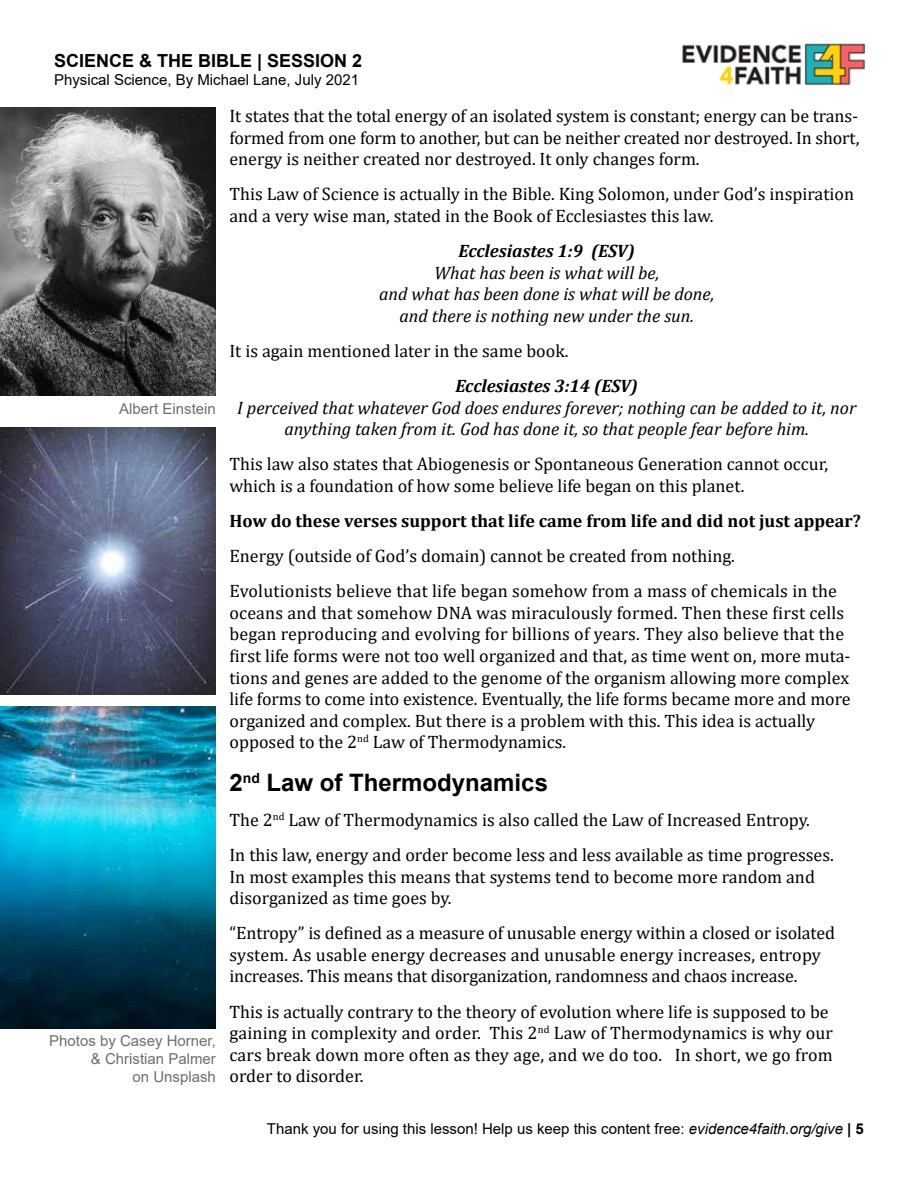
<style>
.page{position:relative;width:918px;height:1188px;background:#fff}
.page>*{position:absolute;margin:0;border:0;box-sizing:border-box;transform-origin:0 0}
.t1{font:700 24px "Arial";color:#000}
.t2{font:18px/21.6px "Cambria";color:#000}
.t3{font:italic 18px/21.6px "Cambria";color:#000;text-align:center}
.t4{font:700 18px "Cambria";color:#000}
.t5{font:italic 700 18px "Cambria";letter-spacing:-.005em;color:#000}
.t6{font:700 18px "Arial";color:#000}
.t7{font:15px "Arial";color:#000}
.t8{font:15px/18px "Arial";color:#6d6e71;text-align:right}
.s1{font-style:italic}
.s2{font-weight:700}
</style>
<div class="page">
<img style="left:682px;top:43px;width:184px;height:42px">
<img style="left:0;top:108px;width:216px;height:288px">
<img style="left:0;top:427px;width:216px;height:267px">
<img style="left:0;top:706px;width:216px;height:322px">
<p class="t6" style="left:54px;top:48px;width:310px">SCIENCE &amp; THE BIBLE | SESSION 2</p>
<p class="t7" style="left:54px;top:70px;width:307px">Physical Science, By Michael Lane, July 2021</p>
<p class="t2" style="left:230px;top:105px;width:631px;text-align:justify">It states that the total energy of an isolated system is constant; energy can be trans&shy;formed from one form to another, but can be neither created nor destroyed. In short, energy is neither created nor destroyed. It only changes form.</p>
<p class="t2" style="left:230px;top:183px;width:626px">This Law of Science is actually in the Bible. King Solomon, under God’s inspiration and a very wise man, stated in the Book of Ecclesiastes this law.</p>
<p class="t5" style="left:459px;top:238px;width:178px">Ecclesiastes 1:9 (ESV)</p>
<p class="t3" style="left:379px;top:261px;width:337px">What has been is what will be,<br>and what has been done is what will be done, and there is nothing new under the sun.</p>
<p class="t2" style="left:230px;top:340px;width:341px">It is again mentioned later in the same book.</p>
<p class="t5" style="left:455px;top:373px;width:184px">Ecclesiastes 3:14 (ESV)</p>
<p class="t3" style="left:237px;top:396px;width:621px">I perceived that whatever God does endures forever; nothing can be added to it, nor anything taken from it. God has done it, so that people fear before him.</p>
<p class="t2" style="left:230px;top:453px;width:600px">This law also states that Abiogenesis or Spontaneous Generation cannot occur, which is a foundation of how some believe life began on this planet.</p>
<p class="t4" style="left:230px;top:508px;width:633px">How do these verses support that life came from life and did not just appear?</p>
<p class="t2" style="left:230px;top:538px;width:609px;line-height:35.1px">Energy (outside of God’s domain) cannot be created from nothing.<br>Evolutionists believe that life began somehow from a mass of chemicals in the</p>
<p class="t2" style="left:230px;top:602px;width:623px">oceans and that somehow DNA was miraculously formed. Then these first cells began reproducing and evolving for billions of years. They also believe that the first life forms were not too well organized and that, as time went on, more muta&shy;tions and genes are added to the genome of the organism allowing more complex life forms to come into existence. Eventually, the life forms became more and more organized and complex. But there is a problem with this. This idea is actually opposed to the 2<sup>nd</sup> Law of Thermodynamics.</p>
<h1 class="t1" style="left:230px;top:765px;width:320px">2<sup>nd</sup> Law of Thermodynamics</h1>
<p class="t2" style="left:230px;top:802px;width:606px;line-height:35.1px">The 2<sup>nd</sup> Law of Thermodynamics is also called the Law of Increased Entropy.<br>In this law, energy and order become less and less available as time progresses.</p>
<p class="t2" style="left:230px;top:865px;width:587px">In most examples this means that systems tend to become more random and disorganized as time goes by.</p>
<p class="t2" style="left:230px;top:922px;width:607px">“Entropy” is defined as a measure of unusable energy within a closed or isolated system. As usable energy decreases and unusable energy increases, entropy increases. This means that disorganization, randomness and chaos increase.</p>
<p class="t2" style="left:229px;top:1000px;width:605px">This is actually contrary to the theory of evolution where life is supposed to be gaining in complexity and order. This 2<sup>nd</sup> Law of Thermodynamics is why our cars break down more often as they age, and we do too. In short, we go from order to disorder.</p>
<p class="t8" style="left:119px;top:400px;width:98px">Albert Einstein</p>
<p class="t8" style="left:49px;top:1032px;width:168px">Photos by Casey Horner, &amp; Christian Palmer<br>on Unsplash</p>
<p class="t7" style="left:267px;top:1118px;width:599px">Thank you for using this lesson! Help us keep this content free: <span class="s1">evidence4faith.org/give</span> <span class="s2">| 5</span></p>
</div>
